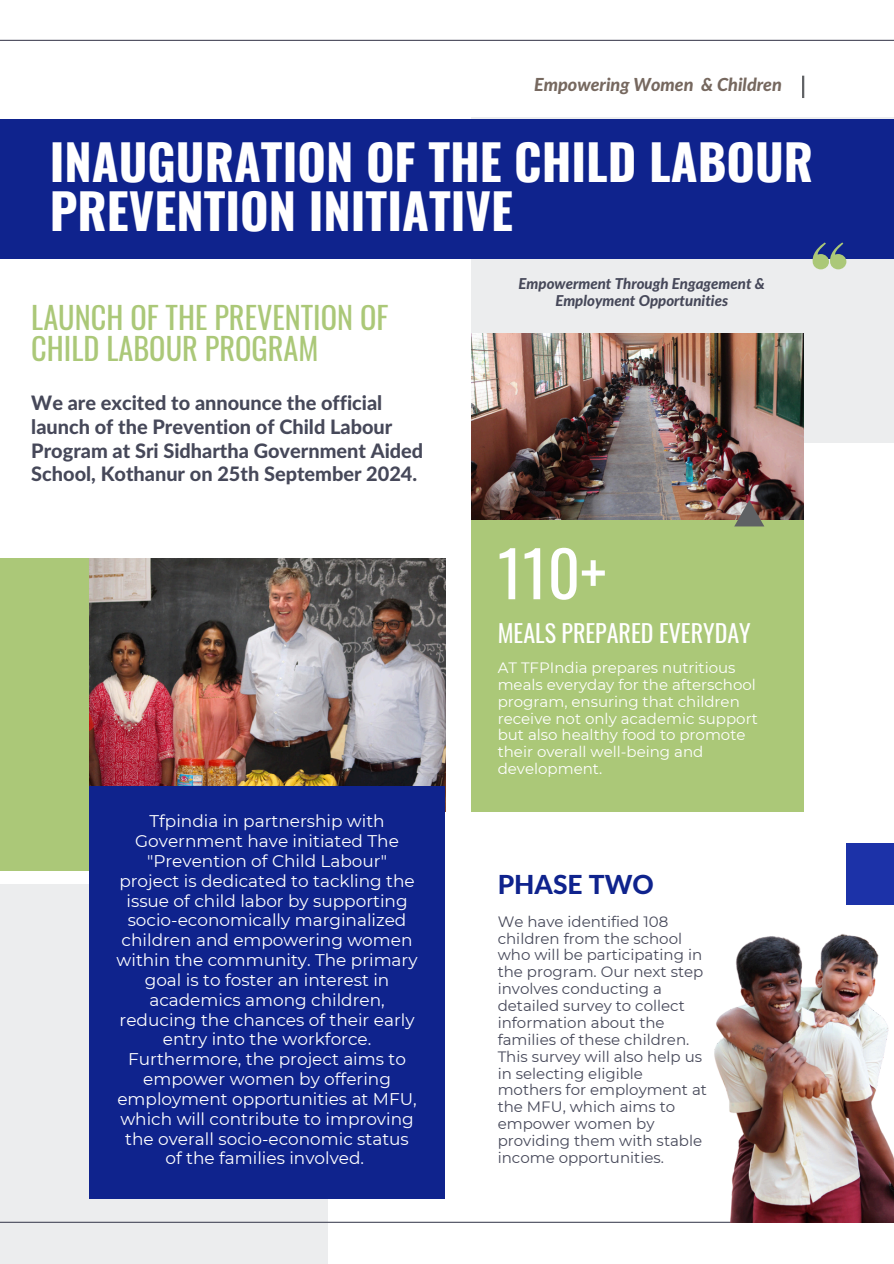
<style>
.page{position:relative;width:894px;height:1264px;background:#fff}
.page>*{position:absolute;margin:0;border:0;box-sizing:border-box;transform-origin:0 0}
.t1{font:63px "Oswald";color:#fff}
.t2{font:700 48.9px/48.4px "Oswald";color:#fff}
.t3{font:30.3px/30.3px "Oswald";color:#abc878}
.t4{font:800 26.25px "Lato Latin";color:#0f238d}
.t5{font:24px "Oswald";color:#fff}
.t6{font:800 19.95px/23.7px "Lato Latin";color:#464859}
.t7{font:italic 800 18px "Lato";color:#76685f}
.t8{font:16.95px/19.8px "Montserrat";color:#fff;text-align:center}
.t9{font:15px/16.8px "Montserrat";color:#464859}
.t10{font:15px/16.8px "Montserrat";color:#fff}
.t11{font:italic 800 15px/16.8px "Lato";color:#464859;text-align:center}
</style>
<div class="page">
<div style="left:0;top:558px;width:113px;height:312px;background:#abc878"></div>
<div style="left:471px;top:117px;width:422px;height:325px;background:#ecedee"></div>
<img style="left:471px;top:333px;width:331px;height:187px">
<div style="left:0;top:119px;width:893px;height:140px;background:#0f238d"></div>
<svg style="left:812px;top:242px;width:34px;height:27px"></svg>
<hr style="left:801px;top:76px;width:3px;height:22px;background:#5f6164">
<div style="left:471px;top:520px;width:333px;height:291px;background:#abc878"></div>
<div style="left:0;top:884px;width:328px;height:379px;background:#ecedee"></div>
<img style="left:89px;top:558px;width:356px;height:228px">
<div style="left:89px;top:786px;width:356px;height:413px;background:#0f238d"></div>
<div style="left:846px;top:843px;width:47px;height:61px;background:#1c32a8"></div>
<hr style="left:0;top:1221px;width:893px;height:1px;background:#464859">
<hr style="left:0;top:40px;width:893px;height:1px;background:#464859">
<svg style="left:734px;top:500px;width:30px;height:26px"></svg>
<img style="left:703px;top:904px;width:190px;height:318px">
<p class="t7" style="left:534px;top:76px;width:249px">Empowering Women &amp; Children</p>
<p class="t2" style="left:50px;top:136px;width:764px">INAUGURATION OF THE CHILD LABOUR<br>PREVENTION INITIATIVE</p>
<h2 class="t3" style="left:31px;top:301px;width:358px">LAUNCH OF THE PREVENTION OF<br>CHILD LABOUR PROGRAM</h2>
<h3 class="t6" style="left:31px;top:392px;width:393px">We are excited to announce the official launch of the Prevention of Child Labour Program at Sri Sidhartha Government Aided School, Kothanur on 25th September 2024.</h3>
<p class="t8" style="left:117px;top:811px;width:302px">Tfpindia in partnership with<br>Government have initiated The "Prevention of Child Labour" project is dedicated to tackling the issue of child labor by supporting socio-economically marginalized children and empowering women within the community. The primary goal is to foster an interest in academics among children, reducing the chances of their early entry into the workforce.<br>Furthermore, the project aims to empower women by offering employment opportunities at MFU, which will contribute to improving the overall socio-economic status of the families involved.</p>
<p class="t11" style="left:518px;top:276px;width:248px">Empowerment Through Engagement &amp;<br>Employment Opportunities</p>
<p class="t1" style="left:497px;top:524px;width:110px">110+</p>
<h1 class="t5" style="left:497px;top:614px;width:254px">MEALS PREPARED EVERYDAY</h1>
<h6 class="t10" style="left:497px;top:659px;width:261px">AT TFPIndia prepares nutritious meals everyday for the afterschool program, ensuring that children receive not only academic support but also healthy food to promote their overall well-being and development.</h6>
<h5 class="t4" style="left:497px;top:872px;width:158px">PHASE TWO</h5>
<p class="t9" style="left:497px;top:912px;width:211px">We have identified 108 children from the school who will be participating in the program. Our next step involves conducting a detailed survey to collect information about the families of these children.<br>This survey will also help us in selecting eligible mothers for employment at the MFU, which aims to empower women by providing them with stable income opportunities.</p>
</div>
